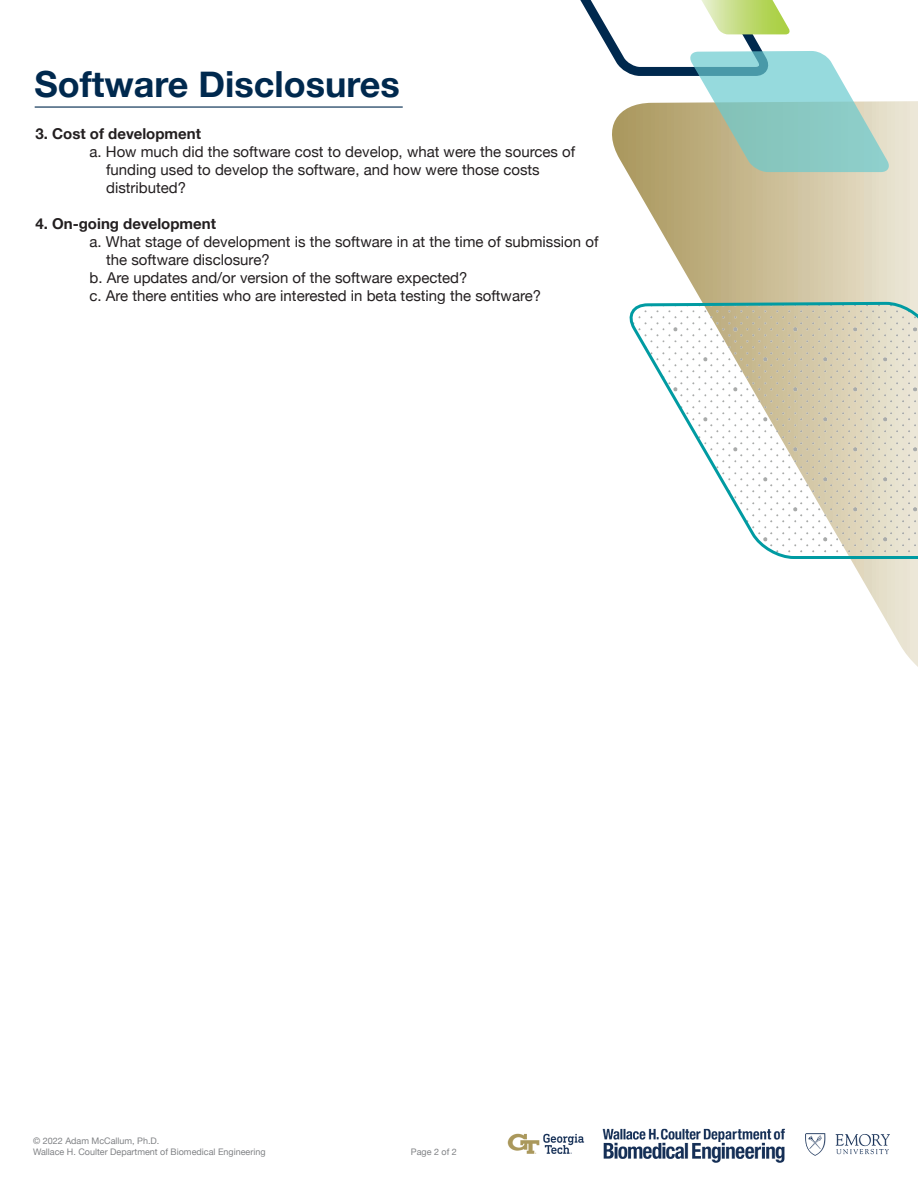
<style>
.page{position:relative;width:918px;height:1188px;background:#fff}
.page>*{position:absolute;margin:0;border:0;box-sizing:border-box;transform-origin:0 0}
.t1{font:700 36px "Helvetica Neue";color:#00294e}
.t2{font:15px/18px "Helvetica Neue";color:#231f20}
.t3{font:700 15px "Helvetica Neue";color:#231f20}
.t4{font:9px/10.8px "Helvetica Neue";color:#808285}
</style>
<div class="page">
<svg style="left:627px;top:101px;width:291px;height:566px"></svg>
<svg style="left:580px;top:0;width:309px;height:172px"></svg>
<svg style="left:627px;top:302px;width:291px;height:259px"></svg>
<img style="left:507px;top:1128px;width:383px;height:35px">
<hr style="left:35px;top:106px;width:368px;height:2px;background:#00294e">
<h1 class="t1" style="left:35px;top:56px;width:367px">Software Disclosures</h1>
<p class="t3" style="left:35px;top:122px;width:167px">3. Cost of development</p>
<p class="t2" style="left:106px;top:144px;width:471px;text-indent:-17px">a. How much did the software cost to develop, what were the sources of funding used to develop the software, and how were those costs distributed?</p>
<p class="t3" style="left:35px;top:212px;width:182px">4. On-going development</p>
<p class="t2" style="left:89px;top:234px;width:511px">a. What stage of development is the software in at the time of submission of</p>
<p class="t2" style="left:106px;top:252px;width:165px">the software disclosure?</p>
<p class="t2" style="left:89px;top:270px;width:380px">b. Are updates and/or version of the software expected?</p>
<p class="t2" style="left:89px;top:288px;width:453px">c. Are there entities who are interested in beta testing the software?</p>
<p class="t4" style="left:33px;top:1136px;width:234px">© 2022 Adam McCallum, Ph.D.<br>Wallace H. Coulter Department of Biomedical Engineering</p>
<p class="t4" style="left:411px;top:1147px;width:48px">Page 2 of 2</p>
</div>
